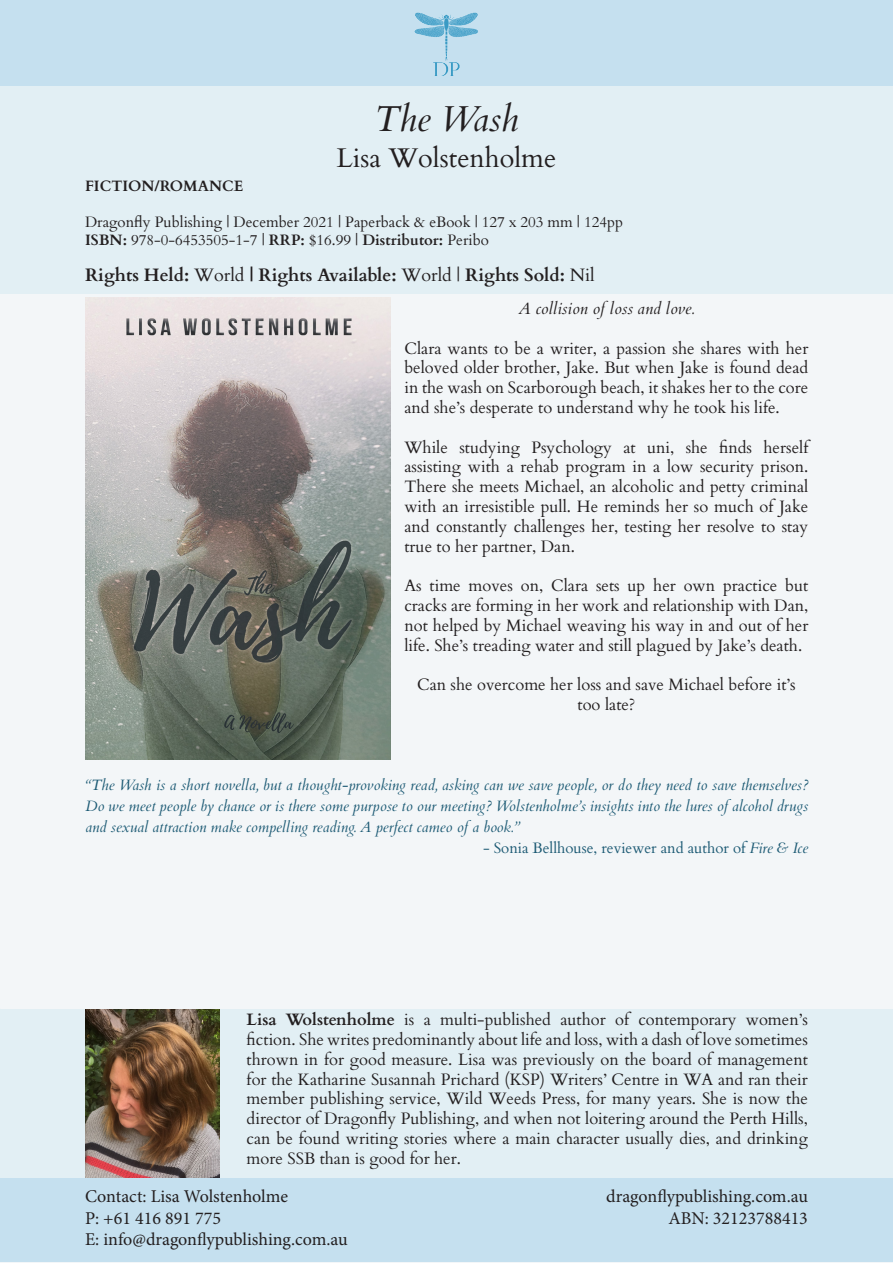
<style>
.page{position:relative;width:893px;height:1263px;background:#f3f6f8}
.page>*{position:absolute;margin:0;border:0;box-sizing:border-box;transform-origin:0 0}
.t1{font:italic 36px "Cardo";color:#231f20}
.t2{font:27px "Cardo";color:#231f20}
.t3{font:18px/21.6px "Minion Pro";color:#231f20}
.t4{font:700 18px "Cardo";color:#231f20}
.t5{font:16.5px/19.8px "Cardo";color:#231f20;text-align:justify}
.t6{font:italic 16.5px "Cardo";color:#231f20}
.t7{font:italic 15px/21px "Cardo";color:#1c5a74;text-align:justify}
.t8{font:15px "Cardo";color:#231f20}
.t9{font:15px "Cardo";color:#1c5a74}
.t10{font:700 15px "Cardo";color:#231f20}
.s1{font-weight:700}
.s2{font-weight:400}
.s3{font-style:italic}
</style>
<div class="page">
<div style="left:0;top:1176px;width:893px;height:85px;background:#c5e0ef"></div>
<div style="left:0;top:0;width:893px;height:85px;background:#c5e0ef"></div>
<img style="left:414px;top:12px;width:64px;height:64px">
<div style="left:0;top:86px;width:893px;height:90px;background:#e2eff4"></div>
<div style="left:0;top:176px;width:893px;height:117px;background:#e2eff4"></div>
<img style="left:85px;top:298px;width:306px;height:461px">
<div style="left:0;top:1009px;width:893px;height:168px;background:#e2eff4"></div>
<img style="left:86px;top:1009px;width:133px;height:169px">
<p class="t1" style="left:375px;top:98px;width:145px">The Wash</p>
<p class="t2" style="left:337px;top:136px;width:221px">Lisa Wolstenholme</p>
<p class="t10" style="left:85px;top:174px;width:160px">FICTION/ROMANCE</p>
<p class="t8" style="left:85px;top:210px;width:540px">Dragonfly Publishing | December 2021 | Paperback &amp; eBook | 127 x 203 mm | 124pp</p>
<p class="t8" style="left:85px;top:228px;width:405px"><span class="s1">ISBN:</span> 978-0-6453505-1-7 | <span class="s1">RRP:</span> $16.99 | <span class="s1">Distributor:</span> Peribo</p>
<p class="t4" style="left:85px;top:261px;width:511px">Rights Held: <span class="s2">World</span> | Rights Available: <span class="s2">World |</span> Rights Sold: <span class="s2">Nil</span></p>
<p class="t6" style="left:518px;top:299px;width:177px">A collision of loss and love.</p>
<p class="t5" style="left:404px;top:337px;width:405px">Clara wants to be a writer, a passion she shares with her beloved older brother, Jake. But when Jake is found dead in the wash on Scarborough beach, it shakes her to the core and she’s desperate to understand why he took his life.</p>
<p class="t5" style="left:404px;top:436px;width:405px">While studying Psychology at uni, she finds herself assisting with a rehab program in a low security prison.<br>There she meets Michael, an alcoholic and petty criminal with an irresistible pull. He reminds her so much of Jake and constantly challenges her, testing her resolve to stay true to her partner, Dan.</p>
<p class="t5" style="left:404px;top:575px;width:405px">As time moves on, Clara sets up her own practice but cracks are forming in her work and relationship with Dan, not helped by Michael weaving his way in and out of her life. She’s treading water and still plagued by Jake’s death.</p>
<p class="t5" style="left:417px;top:674px;width:380px;text-align:center">Can she overcome her loss and save Michael before it’s too late?</p>
<p class="t7" style="left:85px;top:775px;width:724px">“The Wash is a short novella, but a thought-provoking read, asking can we save people, or do they need to save themselves?<br>Do we meet people by chance or is there some purpose to our meeting? Wolstenholme’s insights into the lures of alcohol drugs and sexual attraction make compelling reading. A perfect cameo of a book.”</p>
<p class="t9" style="left:483px;top:836px;width:327px">- Sonia Bellhouse, reviewer and author of <span class="s3">Fire &amp; Ice</span></p>
<p class="t5" style="left:247px;top:1009px;width:563px"><span class="s1">Lisa Wolstenholme</span> is a multi-published author of contemporary women’s fiction. She writes predominantly about life and loss, with a dash of love sometimes thrown in for good measure. Lisa was previously on the board of management for the Katharine Susannah Prichard (KSP) Writers’ Centre in WA and ran their member publishing service, Wild Weeds Press, for many years. She is now the director of Dragonfly Publishing, and when not loitering around the Perth Hills, can be found writing stories where a main character usually dies, and drinking more SSB than is good for her.</p>
<p class="t3" style="left:85px;top:1185px;width:264px">Contact: Lisa Wolstenholme<br>P: +61 416 891 775<br>E: info@dragonflypublishing.com.au</p>
<p class="t3" style="left:606px;top:1185px;width:203px;text-align:right">dragonflypublishing.com.au<br>ABN: 32123788413</p>
</div>
